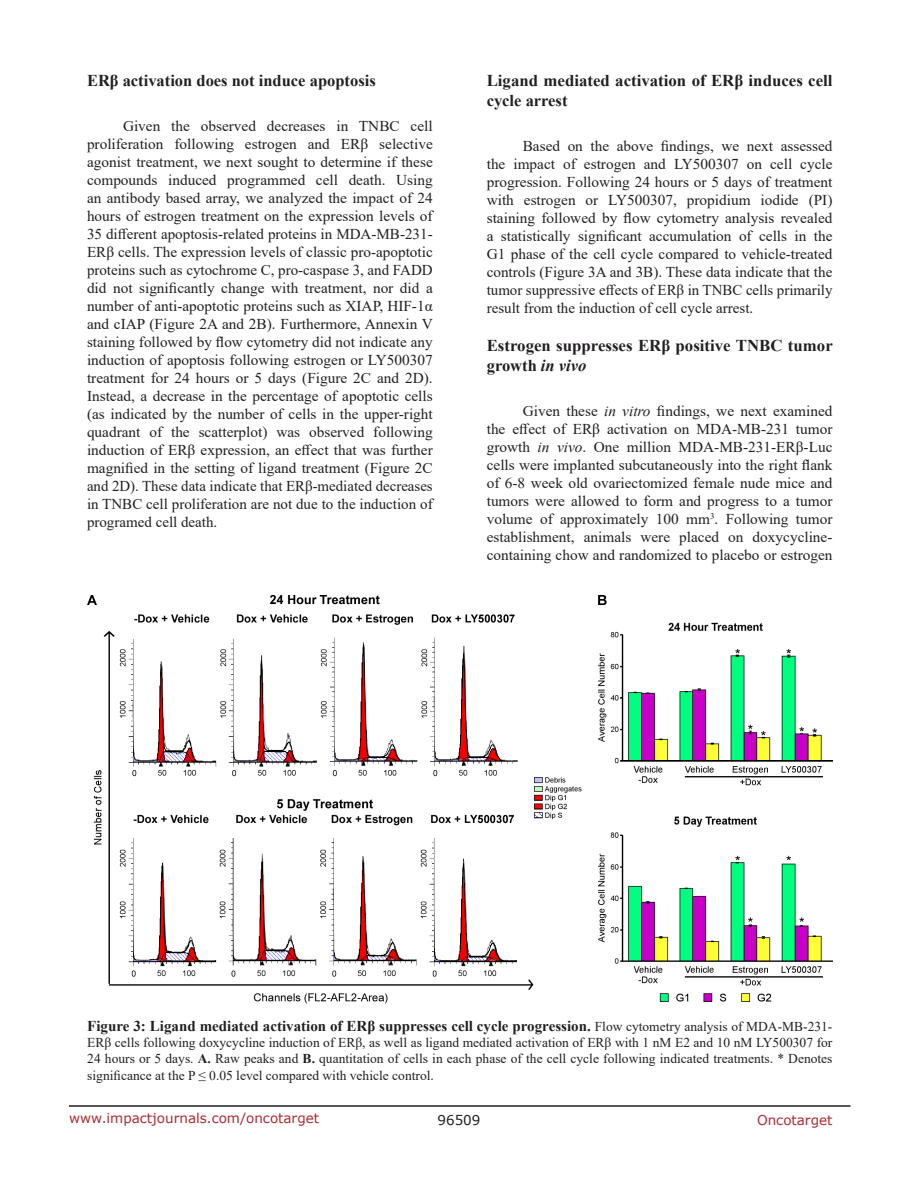
<style>
.page{position:relative;width:918px;height:1188px;background:#fff}
.page>*{position:absolute;margin:0;border:0;box-sizing:border-box;transform-origin:0 0}
.SubHeading{font:700 16.5px/19.8px "Times New Roman";color:#221f22}
.BodyText{font:15px/18px "Times New Roman";color:#221f22;text-align:justify}
.FigureText{font:700 15px "Times New Roman";color:#221f22}
.FigureText-2{font:13.5px/16.2px "Times New Roman";color:#221f22;text-align:justify}
.t1{font:13.5px "Verdana";color:#ac2b31}
.t2{font:13.5px "Verdana";color:#221f22}
.s1{font-style:italic}
.s2{font-weight:400;font-size:13.5px}
.s3{font-weight:700}
</style>
<div class="page">
<hr style="left:69px;top:1105px;width:781px;height:2px;background:#231f20">
<img style="left:87px;top:596px;width:745px;height:407px">
<p class="SubHeading" style="left:87px;top:70px;width:290px">ERβ activation does not induce apoptosis</p>
<p class="BodyText" style="left:87px;top:117px;width:348px;text-indent:36px">Given the observed decreases in TNBC cell proliferation following estrogen and ERβ selective agonist treatment, we next sought to determine if these compounds induced programmed cell death. Using an antibody based array, we analyzed the impact of 24 hours of estrogen treatment on the expression levels of 35 different apoptosis-related proteins in MDA-MB-231- ERβ cells. The expression levels of classic pro-apoptotic proteins such as cytochrome C, pro-caspase 3, and FADD did not significantly change with treatment, nor did a number of anti-apoptotic proteins such as XIAP, HIF-1α and cIAP (Figure 2A and 2B). Furthermore, Annexin V staining followed by flow cytometry did not indicate any induction of apoptosis following estrogen or LY500307 treatment for 24 hours or 5 days (Figure 2C and 2D).<br>Instead, a decrease in the percentage of apoptotic cells (as indicated by the number of cells in the upper-right quadrant of the scatterplot) was observed following induction of ERβ expression, an effect that was further magnified in the setting of ligand treatment (Figure 2C and 2D). These data indicate that ERβ-mediated decreases in TNBC cell proliferation are not due to the induction of programed cell death.</p>
<p class="SubHeading" style="left:487px;top:70px;width:347px">Ligand mediated activation of ERβ induces cell cycle arrest</p>
<p class="BodyText" style="left:487px;top:136px;width:347px;text-indent:36px">Based on the above findings, we next assessed the impact of estrogen and LY500307 on cell cycle progression. Following 24 hours or 5 days of treatment with estrogen or LY500307, propidium iodide (PI) staining followed by flow cytometry analysis revealed a statistically significant accumulation of cells in the G1 phase of the cell cycle compared to vehicle-treated controls (Figure 3A and 3B). These data indicate that the tumor suppressive effects of ERβ in TNBC cells primarily result from the induction of cell cycle arrest.</p>
<p class="SubHeading" style="left:487px;top:335px;width:348px">Estrogen suppresses ERβ positive TNBC tumor growth <span class="s1">in vivo</span></p>
<p class="BodyText" style="left:487px;top:401px;width:347px;text-indent:36px">Given these <span class="s1">in vitro</span> findings, we next examined the effect of ERβ activation on MDA-MB-231 tumor growth <span class="s1">in vivo</span>. One million MDA-MB-231-ERβ-Luc cells were implanted subcutaneously into the right flank of 6-8 week old ovariectomized female nude mice and tumors were allowed to form and progress to a tumor volume of approximately 100 mm<sup>3</sup>. Following tumor establishment, animals were placed on doxycycline&shy;containing chow and randomized to placebo or estrogen</p>
<p class="FigureText" style="left:87px;top:1015px;width:747px">Figure 3: Ligand mediated activation of ERβ suppresses cell cycle progression. <span class="s2">Flow cytometry analysis of MDA-MB-231-</span></p>
<p class="FigureText-2" style="left:87px;top:1034px;width:747px">ERβ cells following doxycycline induction of ERβ, as well as ligand mediated activation of ERβ with 1 nM E2 and 10 nM LY500307 for 24 hours or 5 days. <span class="s3">A.</span> Raw peaks and <span class="s3">B.</span> quantitation of cells in each phase of the cell cycle following indicated treatments. * Denotes significance at the P ≤ 0.05 level compared with vehicle control.</p>
<p class="t1" style="left:69px;top:1109px;width:252px">www.impactjournals.com/oncotarget</p>
<p class="t2" style="left:438px;top:1111px;width:44px">96509</p>
<p class="t1" style="left:757px;top:1111px;width:77px">Oncotarget</p>
</div>
